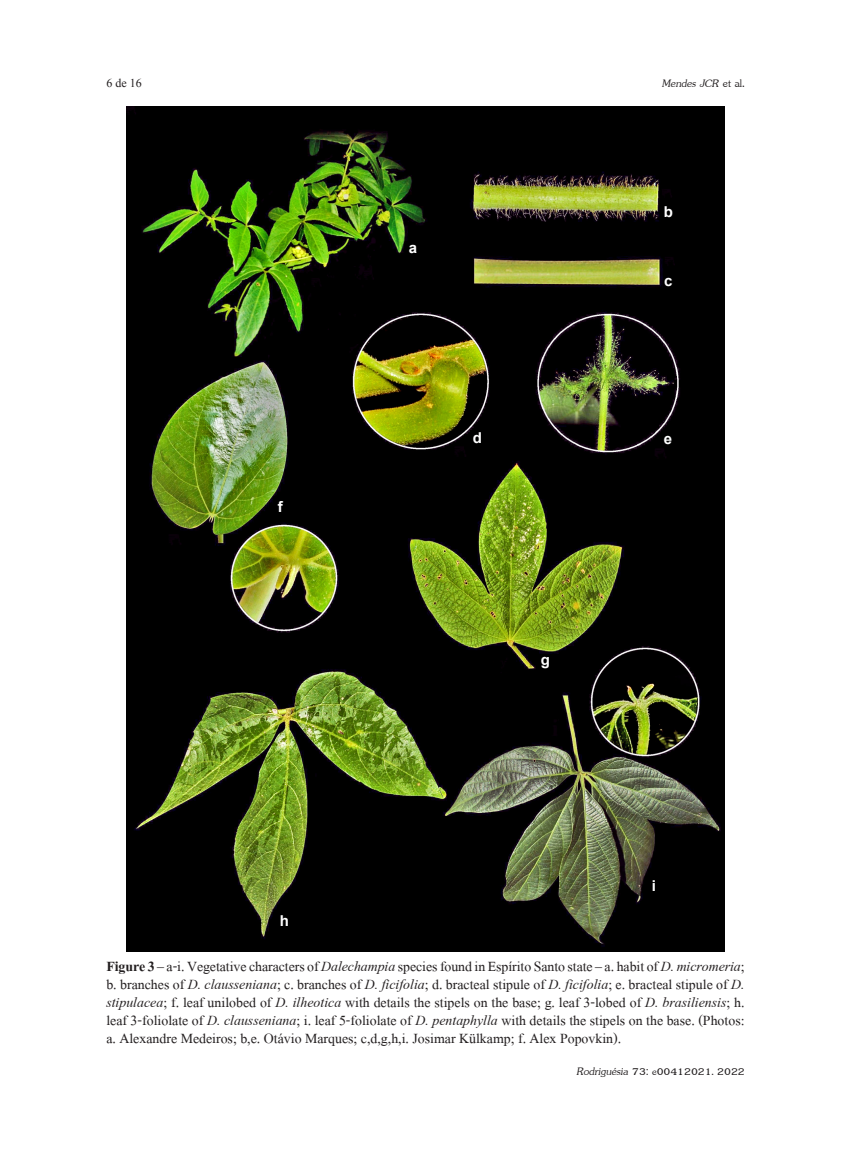
<style>
.page{position:relative;width:851px;height:1149px;background:#fff}
.page>*{position:absolute;margin:0;border:0;box-sizing:border-box;transform-origin:0 0}
.Rodriguesia_legenda{font:21px/18px "Angsana New";color:#231f20;text-align:justify}
.t1{font:16.5px "Jasmine UPC Italic";color:#231f20}
.t2{font:15px "Jasmine UPC";color:#231f20}
.t3{font:700 15px "Arial";color:#fff}
.t4{font:12px "Times New Roman";color:#231f20}
.s1{font-family:"Jasmine UPC"}
.s2{font-weight:700}
.s3{font-style:italic}
.s4{font-family:"Jasmine UPC Italic";font-size:16.5px}
</style>
<div class="page">
<img style="left:127px;top:106px;width:597px;height:844px">
<p class="t4" style="left:106px;top:75px;width:37px">6 de 16</p>
<p class="t1" style="left:662px;top:72px;width:84px">Mendes JCR <span class="s1">et al.</span></p>
<p class="t3" style="left:278px;top:497px;width:6px">f</p>
<p class="t3" style="left:280px;top:910px;width:11px">h</p>
<p class="t3" style="left:409px;top:238px;width:10px">a</p>
<p class="t3" style="left:663px;top:202px;width:11px">b</p>
<p class="t3" style="left:664px;top:270px;width:10px">c</p>
<p class="t3" style="left:472px;top:427px;width:11px">d</p>
<p class="t3" style="left:663px;top:429px;width:10px">e</p>
<p class="t3" style="left:540px;top:650px;width:11px">g</p>
<p class="t3" style="left:651px;top:875px;width:6px">i</p>
<p class="Rodriguesia_legenda" style="left:106px;top:955px;width:639px"><span class="s2">Figure 3</span> – a-i. Vegetative characters of <span class="s3">Dalechampia</span> species found in Espírito Santo state – a. habit of <span class="s3">D. micromeria</span>; b. branches of <span class="s3">D. clausseniana</span>; c. branches of <span class="s3">D. ficifolia</span>; d. bracteal stipule of <span class="s3">D. ficifolia</span>; e. bracteal stipule of <span class="s3">D. stipulacea</span>; f. leaf unilobed of <span class="s3">D. ilheotica</span> with details the stipels on the base; g. leaf 3-lobed of <span class="s3">D. brasiliensis</span>; h. leaf 3-foliolate of <span class="s3">D. clausseniana</span>; i. leaf 5-foliolate of <span class="s3">D. pentaphylla</span> with details the stipels on the base. (Photos: a. Alexandre Medeiros; b,e. Otávio Marques; c,d,g,h,i. Josimar Külkamp; f. Alex Popovkin).</p>
<p class="t2" style="left:577px;top:1061px;width:169px"><span class="s4">Rodriguésia</span> 73: e00412021. 2022</p>
</div>
